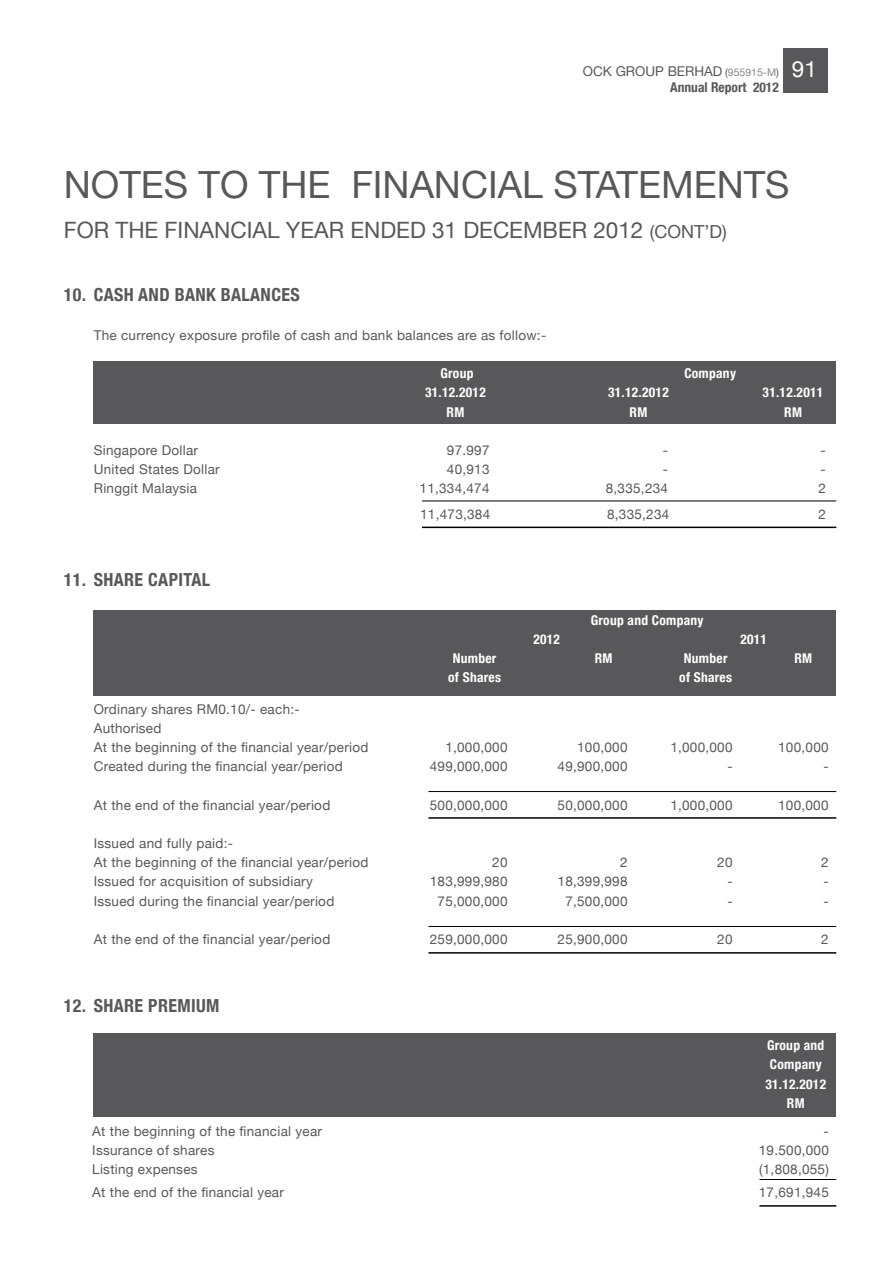
<style>
.page{position:relative;width:893px;height:1263px;background:#fff}
.page>*{position:absolute;margin:0;border:0;box-sizing:border-box;transform-origin:0 0}
.t1{font:37.5px "Helvetica Neue";color:#58585a}
.t2{font:22.5px "Helvetica Neue";color:#58585a}
.t3{font:700 condensed 18px "Helvetica Neue";letter-spacing:.02em;color:#58585a}
.t4{font:18px "Helvetica Neue";color:#58585a}
.t5{font:13.5px/19.2px "Helvetica Neue";letter-spacing:.02em;color:#58585a}
.t6{font:700 condensed 13.5px/19.2px "Helvetica Neue";letter-spacing:.02em;color:#fff;text-align:center}
.t7{font:700 condensed 13.5px/16.2px "Helvetica Neue";color:#58585a}
.s1{font-weight:400;font-stretch:normal}
.s2{font-weight:400;font-stretch:normal;font-size:10.5px}
.s3{font-weight:400;font-stretch:normal;font-size:10.5px;color:#878889}
.s4{font-weight:400;font-stretch:normal;font-size:22.5px;color:#fff}
.s5{font-size:18px}
</style>
<div class="page">
<div style="left:94px;top:1033px;width:742px;height:84px;background:#58585a"></div>
<div style="left:94px;top:610px;width:742px;height:86px;background:#58585a"></div>
<div style="left:94px;top:361px;width:742px;height:63px;background:#58585a"></div>
<hr style="left:759px;top:1179px;width:77px;height:1px;background:#000">
<hr style="left:759px;top:1205px;width:77px;height:1px;background:#000">
<hr style="left:428px;top:926px;width:408px;height:1px;background:#000">
<hr style="left:428px;top:952px;width:408px;height:2px;background:#000">
<hr style="left:428px;top:791px;width:408px;height:1px;background:#000">
<hr style="left:428px;top:817px;width:408px;height:2px;background:#000">
<hr style="left:422px;top:501px;width:414px;height:1px;background:#000">
<hr style="left:422px;top:527px;width:414px;height:1px;background:#000">
<div style="left:783px;top:48px;width:45px;height:45px;background:#58585a"></div>
<p class="t7" style="left:670px;top:62px;width:148px;text-indent:-87px"><span class="s1">OCK GROUP BERHAD</span> <span class="s2">(</span><span class="s3">955915-M</span><span class="s2">)</span> <span class="s4">91<br></span>Annual Report 2012</p>
<h1 class="t1" style="left:64px;top:162px;width:727px">NOTES TO THE FINANCIAL STATEMENTS</h1>
<h2 class="t2" style="left:64px;top:217px;width:604px">FOR THE FINANCIAL YEAR ENDED 31 DECEMBER 2012 <span class="s5">(cont</span></h2>
<h3 class="t4" style="left:704px;top:221px;width:24px">’d)</h3>
<h3 class="t3" style="left:64px;top:284px;width:237px">10. CASH AND BANK BALANCES</h3>
<p class="t5" style="left:94px;top:325px;width:454px">The currency exposure profile of cash and bank balances are as follow:-</p>
<p class="t6" style="left:440px;top:364px;width:35px">Group</p>
<p class="t6" style="left:684px;top:364px;width:53px">Company</p>
<p class="t6" style="left:425px;top:383px;width:62px">31.12.2012</p>
<p class="t6" style="left:608px;top:383px;width:62px">31.12.2012</p>
<p class="t6" style="left:763px;top:383px;width:62px">31.12.2011</p>
<p class="t6" style="left:447px;top:402px;width:19px">RM</p>
<p class="t6" style="left:630px;top:402px;width:19px">RM</p>
<p class="t6" style="left:784px;top:402px;width:19px">RM</p>
<p class="t5" style="left:94px;top:440px;width:106px">Singapore Dollar</p>
<p class="t5" style="left:447px;top:440px;width:44px">97.997</p>
<p class="t5" style="left:663px;top:440px;width:7px">-</p>
<p class="t5" style="left:821px;top:440px;width:7px">-</p>
<p class="t5" style="left:94px;top:460px;width:127px">United States Dollar</p>
<p class="t5" style="left:447px;top:460px;width:44px">40,913</p>
<p class="t5" style="left:663px;top:460px;width:7px">-</p>
<p class="t5" style="left:821px;top:460px;width:7px">-</p>
<p class="t5" style="left:94px;top:479px;width:105px">Ringgit Malaysia</p>
<p class="t5" style="left:420px;top:479px;width:71px">11,334,474</p>
<p class="t5" style="left:606px;top:479px;width:64px">8,335,234</p>
<p class="t5" style="left:818px;top:479px;width:9px">2</p>
<p class="t5" style="left:420px;top:504px;width:71px">11,473,384</p>
<p class="t5" style="left:607px;top:504px;width:64px">8,335,234</p>
<p class="t5" style="left:818px;top:504px;width:9px">2</p>
<h3 class="t3" style="left:64px;top:569px;width:148px">11. SHARE CAPITAL</h3>
<p class="t5" style="left:94px;top:699px;width:276px">Ordinary shares RM0.10/- each:-<br>Authorised<br>At the beginning of the financial year/period</p>
<p class="t6" style="left:591px;top:610px;width:114px">Group and Company</p>
<p class="t6" style="left:533px;top:629px;width:28px">2012</p>
<p class="t6" style="left:740px;top:629px;width:28px">2011</p>
<p class="t6" style="left:453px;top:649px;width:45px">Number</p>
<p class="t6" style="left:595px;top:649px;width:19px">RM</p>
<p class="t6" style="left:684px;top:649px;width:45px">Number</p>
<p class="t6" style="left:794px;top:649px;width:19px">RM</p>
<p class="t6" style="left:448px;top:668px;width:54px">of Shares</p>
<p class="t6" style="left:679px;top:668px;width:54px">of Shares</p>
<p class="t5" style="left:445px;top:737px;width:64px">1,000,000</p>
<p class="t5" style="left:577px;top:737px;width:52px">100,000</p>
<p class="t5" style="left:670px;top:737px;width:64px">1,000,000</p>
<p class="t5" style="left:778px;top:737px;width:52px">100,000</p>
<p class="t5" style="left:94px;top:757px;width:251px">Created during the financial year/period</p>
<p class="t5" style="left:430px;top:757px;width:79px">499,000,000</p>
<p class="t5" style="left:558px;top:757px;width:71px">49,900,000</p>
<p class="t5" style="left:727px;top:757px;width:7px">-</p>
<p class="t5" style="left:823px;top:757px;width:7px">-</p>
<p class="t5" style="left:94px;top:795px;width:238px">At the end of the financial year/period</p>
<p class="t5" style="left:430px;top:795px;width:79px">500,000,000</p>
<p class="t5" style="left:558px;top:795px;width:71px">50,000,000</p>
<p class="t5" style="left:670px;top:795px;width:64px">1,000,000</p>
<p class="t5" style="left:778px;top:795px;width:52px">100,000</p>
<p class="t5" style="left:94px;top:833px;width:276px">Issued and fully paid:-<br>At the beginning of the financial year/period</p>
<p class="t5" style="left:492px;top:853px;width:17px">20</p>
<p class="t5" style="left:620px;top:853px;width:9px">2</p>
<p class="t5" style="left:717px;top:853px;width:17px">20</p>
<p class="t5" style="left:821px;top:853px;width:9px">2</p>
<p class="t5" style="left:94px;top:872px;width:220px">Issued for acquisition of subsidiary</p>
<p class="t5" style="left:430px;top:872px;width:79px">183,999,980</p>
<p class="t5" style="left:558px;top:872px;width:71px">18,399,998</p>
<p class="t5" style="left:727px;top:872px;width:7px">-</p>
<p class="t5" style="left:823px;top:872px;width:7px">-</p>
<p class="t5" style="left:94px;top:891px;width:242px">Issued during the financial year/period</p>
<p class="t5" style="left:438px;top:891px;width:71px">75,000,000</p>
<p class="t5" style="left:565px;top:891px;width:64px">7,500,000</p>
<p class="t5" style="left:727px;top:891px;width:7px">-</p>
<p class="t5" style="left:823px;top:891px;width:7px">-</p>
<p class="t5" style="left:94px;top:929px;width:238px">At the end of the financial year/period</p>
<p class="t5" style="left:430px;top:929px;width:79px">259,000,000</p>
<p class="t5" style="left:558px;top:929px;width:71px">25,900,000</p>
<p class="t5" style="left:717px;top:929px;width:17px">20</p>
<p class="t5" style="left:821px;top:929px;width:9px">2</p>
<h3 class="t3" style="left:64px;top:994px;width:157px">12. SHARE PREMIUM</h3>
<p class="t6" style="left:765px;top:1036px;width:62px">Group and<br>Company<br>31.12.2012<br>RM</p>
<p class="t5" style="left:92px;top:1121px;width:231px">At the beginning of the financial year</p>
<p class="t5" style="left:824px;top:1121px;width:7px">-</p>
<p class="t5" style="left:92px;top:1141px;width:124px">Issurance of shares</p>
<p class="t5" style="left:759px;top:1141px;width:71px">19.500,000</p>
<p class="t5" style="left:92px;top:1160px;width:107px">Listing expenses</p>
<p class="t5" style="left:759px;top:1160px;width:71px">(1,808,055)</p>
<p class="t5" style="left:92px;top:1182px;width:193px">At the end of the financial year</p>
<p class="t5" style="left:759px;top:1182px;width:71px">17,691,945</p>
</div>
